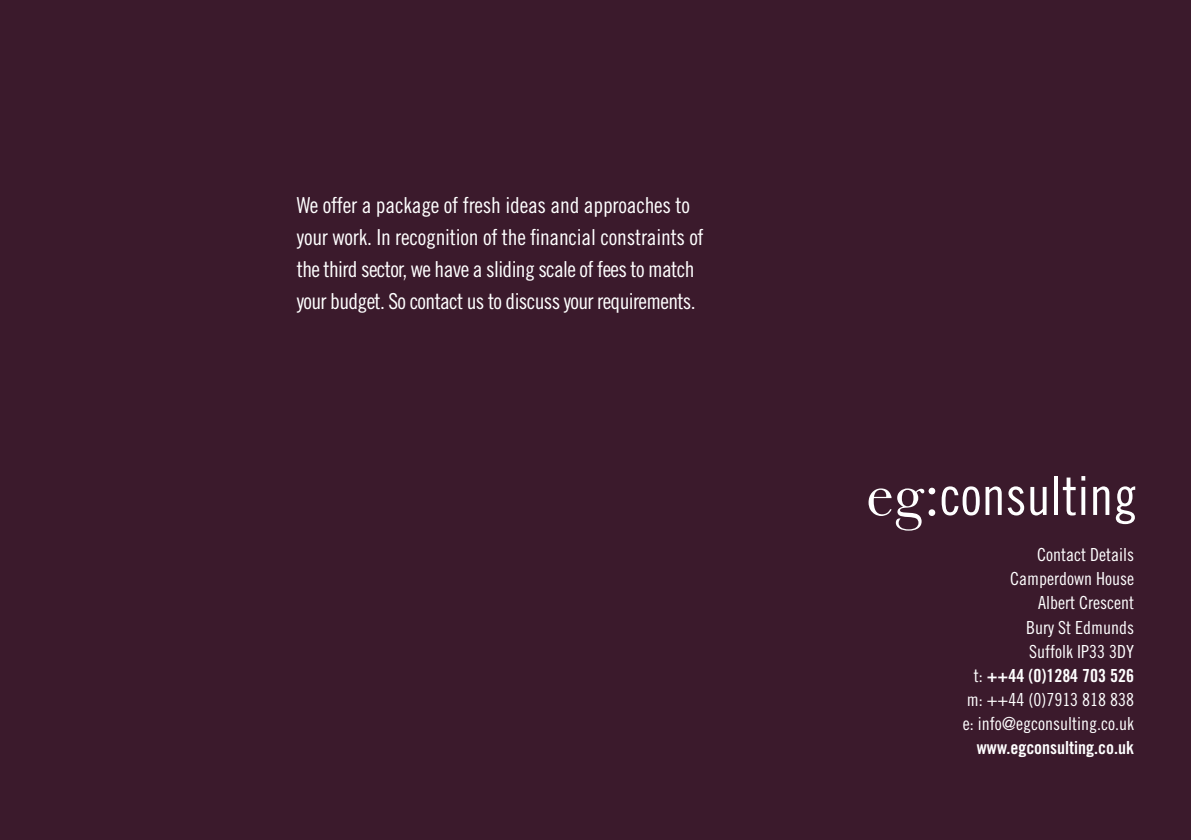
<style>
.page{position:relative;width:1191px;height:840px;background:#fff}
.page>*{position:absolute;margin:0;border:0;box-sizing:border-box;transform-origin:0 0}
.t1{font:53.8px "Trade Gothic Cond Eighteen";color:#fff}
.t2{font:22px/32px "Trade Gothic Cond Eighteen";letter-spacing:-.03em;color:#fff}
.t3{font:18px "Trade Gothic Cond Eighteen";color:#fff}
.t4{font:18px "Trade Gothic Bold Cond Twenty";color:#fff}
.s1{font-family:"Baskerville";font-size:63.6px}
.s2{font-family:"Trade Gothic Cond Eighteen"}
</style>
<div class="page">
<div style="left:0;top:0;width:1191px;height:839px;background:#3b1a2c"></div>
<p class="t2" style="left:297px;top:189px;width:408px">We offer a package of fresh ideas and approaches to your work. In recognition of the financial constraints of the third sector, we have a sliding scale of fees to match your budget. So contact us to discuss your requirements.</p>
<p class="t1" style="left:866px;top:463px;width:272px"><span class="s1">eg:</span>consulting</p>
<p class="t3" style="left:1037px;top:544px;width:98px">Contact Details</p>
<p class="t3" style="left:1010px;top:568px;width:125px">Camperdown House</p>
<p class="t3" style="left:1038px;top:592px;width:97px">Albert Crescent</p>
<p class="t3" style="left:1026px;top:616px;width:109px">Bury St Edmunds</p>
<p class="t3" style="left:1029px;top:640px;width:106px">Suffolk IP33 3DY</p>
<p class="t4" style="left:973px;top:663px;width:162px"><span class="s2">t:</span> ++44 (0)1284 703 526</p>
<p class="t3" style="left:966px;top:688px;width:169px">m: ++44 (0)7913 818 838</p>
<p class="t3" style="left:963px;top:712px;width:173px">e: info@egconsulting.co.uk</p>
<p class="t4" style="left:977px;top:735px;width:159px">www.egconsulting.co.uk</p>
</div>
